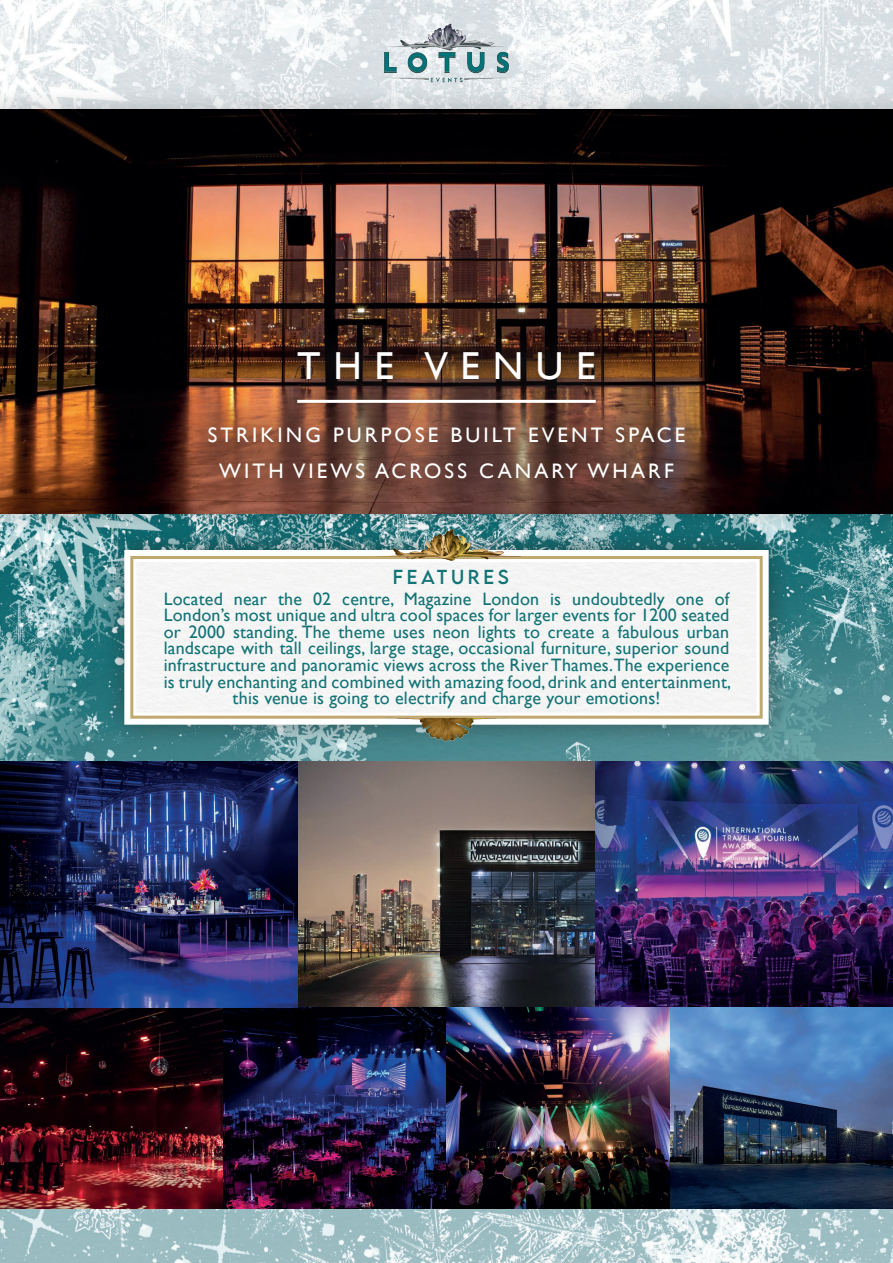
<style>
.page{position:relative;width:893px;height:1263px;background:#fff}
.page>*{position:absolute;margin:0;border:0;box-sizing:border-box;transform-origin:0 0}
.t1{font:39px "Gill Sans";letter-spacing:.325em;color:#fff}
.t2{font:21px/36px "Gill Sans";letter-spacing:.15em;color:#fff;text-align:center}
.t3{font:18px/16.5px "Gill Sans";letter-spacing:.01em;color:#137376;text-align:center}
.t4{font:18px "LEMONMILK";letter-spacing:.2em;color:#137376}
</style>
<div class="page">
<img style="left:0;top:0;width:893px;height:86px">
<img style="left:0;top:537px;width:893px;height:726px">
<div style="left:0;top:86px;width:893px;height:451px;background:#231f20;opacity:.24"></div>
<div style="left:100px;top:526px;width:693px;height:222px;background:#231f20;opacity:.47"></div>
<div style="left:137px;top:563px;width:619px;height:149px;background:#f4f4f3"></div>
<div style="left:124px;top:550px;width:645px;height:175px;border:12px solid #fff"></div>
<div style="left:130px;top:556px;width:633px;height:163px;border:3px solid #c0a871"></div>
<svg style="left:173px;top:390px;width:547px;height:125px;background:#6f4436"></svg>
<div style="left:271px;top:325px;width:351px;height:106px;background:#231f20;opacity:.75"></div>
<hr style="left:297px;top:400px;width:299px;height:3px;background:#fff">
<img style="left:0;top:762px;width:893px;height:447px">
<img style="left:345px;top:520px;width:203px;height:56px">
<img style="left:308px;top:715px;width:277px;height:26px">
<img style="left:358px;top:24px;width:177px;height:85px">
<h1 class="t1" style="left:297px;top:343px;width:300px">THE VENUE</h1>
<p class="t2" style="left:208px;top:417px;width:479px">STRIKING PURPOSE BUILT EVENT SPACE<br>WITH VIEWS ACROSS CANARY WHARF</p>
<p class="t4" style="left:393px;top:565px;width:117px">FEATURES</p>
<p class="t3" style="left:164px;top:590px;width:569px">Located near the 02 centre, Magazine London is undoubtedly one of London’s most unique and ultra cool spaces for larger events for 1200 seated or 2000 standing. The theme uses neon lights to create a fabulous urban landscape with tall ceilings, large stage, occasional furniture, superior sound infrastructure and panoramic views across the River Thames.The experience is truly enchanting and combined with amazing food, drink and entertainment, this venue is going to electrify and charge your emotions!</p>
</div>
